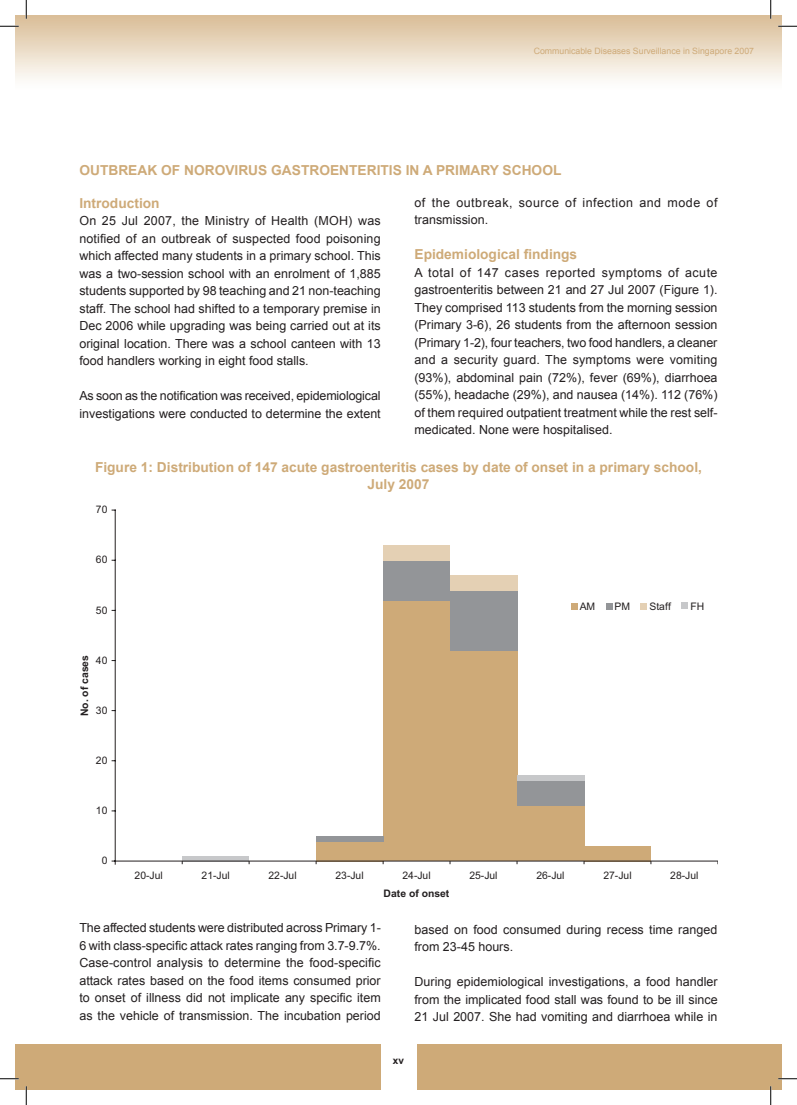
<style>
.page{position:relative;width:797px;height:1105px;background:#fff}
.page>*{position:absolute;margin:0;border:0;box-sizing:border-box;transform-origin:0 0}
.t1{font:700 13.75px/17.5px "Arial";color:#ceaa78;text-align:center}
.t2{font:12.5px/17.5px "Arial";color:#231f20;text-align:justify}
.t3{font:12.5px/17.5px "Arial";letter-spacing:.04em;color:#231f20}
.t4{font:10.38px "Arial";color:#231f20}
.t5{font:700 10.38px "Arial";color:#231f20}
.t6{font:700 10px "Arial";color:#231f20}
.t7{font:8.75px "Arial";color:#ceaa78}
</style>
<div class="page">
<div style="left:16px;top:1044px;width:10px;height:45px;background:#ceaa78"></div>
<div style="left:26px;top:1044px;width:755px;height:45px;background:#ceaa78"></div>
<div style="left:381px;top:1033px;width:35px;height:56px;background:#fff"></div>
<div style="left:316px;top:841px;width:67px;height:20px;background:#ceaa78"></div>
<div style="left:383px;top:600px;width:67px;height:261px;background:#ceaa78"></div>
<div style="left:450px;top:650px;width:67px;height:211px;background:#ceaa78"></div>
<div style="left:517px;top:806px;width:67px;height:55px;background:#ceaa78"></div>
<div style="left:584px;top:846px;width:67px;height:15px;background:#ceaa78"></div>
<div style="left:316px;top:836px;width:67px;height:5px;background:#939598"></div>
<div style="left:383px;top:560px;width:67px;height:40px;background:#939598"></div>
<div style="left:450px;top:590px;width:67px;height:60px;background:#939598"></div>
<div style="left:517px;top:781px;width:67px;height:25px;background:#939598"></div>
<div style="left:383px;top:545px;width:67px;height:15px;background:#e4d0b4"></div>
<div style="left:450px;top:575px;width:67px;height:15px;background:#e4d0b4"></div>
<div style="left:182px;top:856px;width:67px;height:5px;background:#c7c8ca"></div>
<div style="left:517px;top:776px;width:67px;height:5px;background:#c7c8ca"></div>
<hr style="left:115px;top:510px;width:1px;height:351px;background:#231f20">
<hr style="left:115px;top:861px;width:603px;height:1px;background:#231f20">
<svg style="left:571px;top:603px;width:6px;height:6px"></svg>
<svg style="left:606px;top:603px;width:6px;height:6px"></svg>
<svg style="left:641px;top:603px;width:6px;height:6px"></svg>
<div style="left:681px;top:603px;width:7px;height:6px;background:#c7c8ca"></div>
<svg style="left:0;top:25px;width:19px;height:2px"></svg>
<svg style="left:778px;top:25px;width:19px;height:2px"></svg>
<svg style="left:0;top:1078px;width:19px;height:1px"></svg>
<svg style="left:778px;top:1078px;width:19px;height:1px"></svg>
<svg style="left:25px;top:0;width:2px;height:19px"></svg>
<svg style="left:25px;top:1086px;width:2px;height:19px"></svg>
<svg style="left:770px;top:0;width:1px;height:19px"></svg>
<svg style="left:770px;top:1086px;width:1px;height:19px"></svg>
<p class="t7" style="left:533px;top:46px;width:222px">Communicable Diseases Surveillance in Singapore 2007</p>
<p class="t1" style="left:79px;top:161px;width:483px">OUTBREAK OF NOROVIRUS GASTROENTERITIS IN A PRIMARY SCHOOL</p>
<p class="t1" style="left:79px;top:194px;width:82px">Introduction</p>
<p class="t2" style="left:79px;top:212px;width:303px">On 25 Jul 2007, the Ministry of Health (MOH) was notified of an outbreak of suspected food poisoning which affected many students in a primary school. This was a two-session school with an enrolment of 1,885 students supported by 98 teaching and 21 non-teaching staff. The school had shifted to a temporary premise in Dec 2006 while upgrading was being carried out at its original location. There was a school canteen with 13 food handlers working in eight food stalls.</p>
<p class="t2" style="left:79px;top:387px;width:303px">As soon as the notification was received, epidemiological investigations were conducted to determine the extent</p>
<p class="t3" style="left:414px;top:194px;width:304px">of the outbreak, source of infection and mode of transmission.</p>
<p class="t1" style="left:414px;top:246px;width:164px">Epidemiological findings</p>
<p class="t2" style="left:414px;top:264px;width:304px">A total of 147 cases reported symptoms of acute gastroenteritis between 21 and 27 Jul 2007 (Figure 1).<br>They comprised 113 students from the morning session (Primary 3-6), 26 students from the afternoon session (Primary 1-2), four teachers, two food handlers, a cleaner and a security guard. The symptoms were vomiting (93%), abdominal pain (72%), fever (69%), diarrhoea (55%), headache (29%), and nausea (14%). 112 (76%) of them required outpatient treatment while the rest self&shy;medicated. None were hospitalised.</p>
<p class="t1" style="left:95px;top:458px;width:608px">Figure 1: Distribution of 147 acute gastroenteritis cases by date of onset in a primary school,<br>July 2007</p>
<p class="t4" style="left:96px;top:504px;width:13px">70</p>
<p class="t4" style="left:96px;top:554px;width:13px">60</p>
<p class="t4" style="left:96px;top:604px;width:13px">50</p>
<p class="t5" style="left:79px;top:716px;width:63px;rotate:-90deg">No. of cases</p>
<p class="t4" style="left:96px;top:654px;width:13px">40</p>
<p class="t4" style="left:96px;top:704px;width:13px">30</p>
<p class="t4" style="left:96px;top:754px;width:13px">20</p>
<p class="t4" style="left:96px;top:805px;width:13px">10</p>
<p class="t4" style="left:102px;top:855px;width:7px">0</p>
<p class="t4" style="left:579px;top:600px;width:17px">AM</p>
<p class="t4" style="left:614px;top:600px;width:17px">PM</p>
<p class="t4" style="left:649px;top:600px;width:23px">Staff</p>
<p class="t4" style="left:690px;top:600px;width:15px">FH</p>
<p class="t4" style="left:135px;top:870px;width:30px">20-Jul</p>
<p class="t4" style="left:201px;top:870px;width:30px">21-Jul</p>
<p class="t4" style="left:268px;top:870px;width:30px">22-Jul</p>
<p class="t4" style="left:335px;top:870px;width:30px">23-Jul</p>
<p class="t4" style="left:402px;top:870px;width:30px">24-Jul</p>
<p class="t4" style="left:469px;top:870px;width:30px">25-Jul</p>
<p class="t4" style="left:536px;top:870px;width:30px">26-Jul</p>
<p class="t4" style="left:603px;top:870px;width:30px">27-Jul</p>
<p class="t4" style="left:670px;top:870px;width:30px">28-Jul</p>
<p class="t5" style="left:383px;top:887px;width:67px">Date of onset</p>
<p class="t2" style="left:79px;top:919px;width:303px">The affected students were distributed across Primary 1- 6 with class-specific attack rates ranging from 3.7-9.7%.<br>Case-control analysis to determine the food-specific attack rates based on the food items consumed prior to onset of illness did not implicate any specific item as the vehicle of transmission. The incubation period</p>
<p class="t2" style="left:414px;top:920px;width:304px">based on food consumed during recess time ranged from 23-45 hours.</p>
<p class="t2" style="left:414px;top:973px;width:305px">During epidemiological investigations, a food handler from the implicated food stall was found to be ill since 21 Jul 2007. She had vomiting and diarrhoea while in</p>
<p class="t6" style="left:393px;top:1055px;width:13px">xv</p>
</div>
